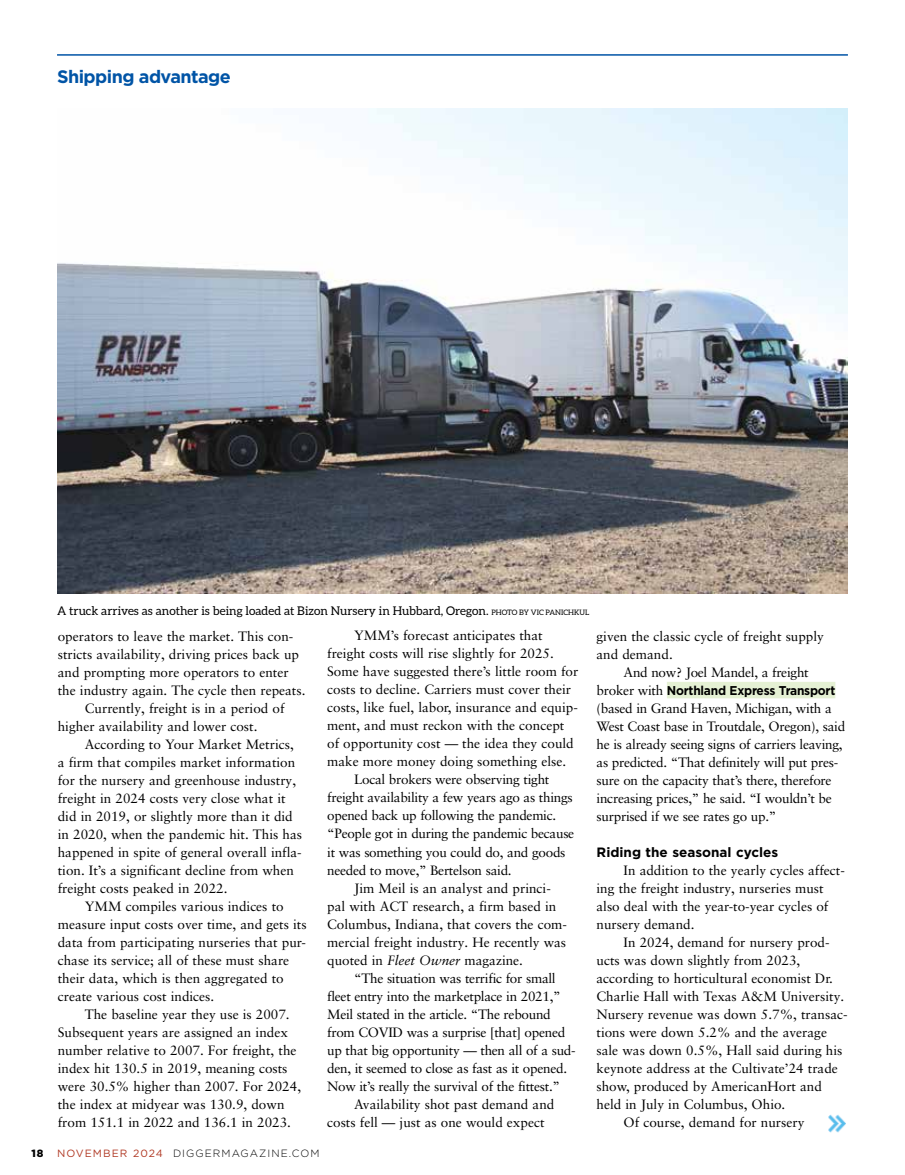
<style>
.page{position:relative;width:905px;height:1175px;background:#fff}
.page>*{position:absolute;margin:0;border:0;box-sizing:border-box;transform-origin:0 0}
.t1{font:700 18px "Gotham";letter-spacing:-.03em;color:#0054a6}
.t2{font:13.5px/18px "Sabon LT Pro";color:#000}
.t3{font:13.5px/18px "Sabon LT Pro";letter-spacing:-.02em;color:#000}
.t4{font:700 13.5px "Gotham";color:#000}
.t5{font:700 12.75px "Gotham";letter-spacing:-.02em;color:#000;scale:.94 1}
.t6{font:12px "Aleo";color:#000}
.t7{font:300 10.5px "Gotham";letter-spacing:.1em;color:#000}
.t8{font:900 10.5px "Gotham";color:#000}
.s1{font-size:7.5px}
.s2{font-weight:400;color:#b03823}
.s3{font-style:italic}
.s4{font-family:"Sabon LT Pro";font-weight:400;font-size:13.5px}
</style>
<div class="page">
<div style="left:667px;top:682px;width:168px;height:16px;background:#e5f1d4"></div>
<hr style="left:57px;top:54px;width:790px;height:2px;background:#0054a6">
<img style="left:57px;top:108px;width:790px;height:485px">
<img style="left:828px;top:1114px;width:18px;height:19px">
<h1 class="t1" style="left:57px;top:65px;width:175px">Shipping advantage</h1>
<p class="t6" style="left:57px;top:604px;width:534px">A truck arrives as another is being loaded at Bizon Nursery in Hubbard, Oregon. <span class="s1">PHOTO BY VIC PANICHKUL</span></p>
<p class="t2" style="left:58px;top:626px;width:237px">operators to leave the market. This con-</p>
<p class="t2" style="left:58px;top:644px;width:243px">stricts availability, driving prices back up</p>
<p class="t2" style="left:58px;top:662px;width:232px">and prompting more operators to enter</p>
<p class="t2" style="left:58px;top:680px;width:249px">the industry again. The cycle then repeats.</p>
<p class="t2" style="left:85px;top:698px;width:201px">Currently, freight is in a period of</p>
<p class="t2" style="left:58px;top:716px;width:201px">higher availability and lower cost.</p>
<p class="t2" style="left:85px;top:734px;width:210px">According to Your Market Metrics,</p>
<p class="t2" style="left:58px;top:752px;width:239px">a firm that compiles market information</p>
<p class="t2" style="left:58px;top:770px;width:240px">for the nursery and greenhouse industry,</p>
<p class="t2" style="left:58px;top:788px;width:229px">freight in 2024 costs very close what it</p>
<p class="t2" style="left:58px;top:806px;width:236px">did in 2019, or slightly more than it did</p>
<p class="t2" style="left:58px;top:824px;width:246px">in 2020, when the pandemic hit. This has</p>
<p class="t2" style="left:58px;top:842px;width:245px">happened in spite of general overall infla-</p>
<p class="t2" style="left:58px;top:860px;width:238px">tion. It’s a significant decline from when</p>
<p class="t2" style="left:58px;top:878px;width:171px">freight costs peaked in 2022.</p>
<p class="t2" style="left:85px;top:896px;width:200px">YMM compiles various indices to</p>
<p class="t2" style="left:58px;top:914px;width:250px">measure input costs over time, and gets its</p>
<p class="t2" style="left:58px;top:932px;width:249px">data from participating nurseries that pur-</p>
<p class="t2" style="left:58px;top:950px;width:233px">chase its service; all of these must share</p>
<p class="t2" style="left:58px;top:968px;width:227px">their data, which is then aggregated to</p>
<p class="t2" style="left:58px;top:986px;width:158px">create various cost indices.</p>
<p class="t2" style="left:85px;top:1004px;width:206px">The baseline year they use is 2007.</p>
<p class="t2" style="left:58px;top:1022px;width:231px">Subsequent years are assigned an index</p>
<p class="t2" style="left:58px;top:1040px;width:240px">number relative to 2007. For freight, the</p>
<p class="t2" style="left:58px;top:1058px;width:231px">index hit 130.5 in 2019, meaning costs</p>
<p class="t2" style="left:58px;top:1076px;width:245px">were 30.5% higher than 2007. For 2024,</p>
<p class="t2" style="left:58px;top:1094px;width:228px">the index at midyear was 130.9, down</p>
<p class="t2" style="left:58px;top:1112px;width:235px">from 151.1 in 2022 and 136.1 in 2023.</p>
<p class="t8" style="left:31px;top:1145px;width:14px">18</p>
<p class="t7" style="left:57px;top:1146px;width:264px"><span class="s2">NOVEMBER 2024</span> DIGGERMAGAZINE.COM</p>
<p class="t2" style="left:354px;top:626px;width:190px">YMM’s forecast anticipates that</p>
<p class="t2" style="left:327px;top:644px;width:228px">freight costs will rise slightly for 2025.</p>
<p class="t2" style="left:327px;top:662px;width:253px">Some have suggested there’s little room for</p>
<p class="t2" style="left:327px;top:680px;width:245px">costs to decline. Carriers must cover their</p>
<p class="t2" style="left:327px;top:698px;width:252px">costs, like fuel, labor, insurance and equip-</p>
<p class="t2" style="left:327px;top:716px;width:239px">ment, and must reckon with the concept</p>
<p class="t2" style="left:327px;top:734px;width:248px">of opportunity cost — the idea they could</p>
<p class="t2" style="left:327px;top:752px;width:240px">make more money doing something else.</p>
<p class="t3" style="left:354px;top:770px;width:197px">Local brokers were observing tight</p>
<p class="t3" style="left:327px;top:788px;width:247px">freight availability a few years ago as things</p>
<p class="t3" style="left:327px;top:806px;width:230px">opened back up following the pandemic.</p>
<p class="t3" style="left:327px;top:824px;width:248px">“People got in during the pandemic because</p>
<p class="t3" style="left:327px;top:842px;width:240px">it was something you could do, and goods</p>
<p class="t3" style="left:327px;top:860px;width:186px">needed to move,” Bertelson said.</p>
<p class="t2" style="left:354px;top:878px;width:198px">Jim Meil is an analyst and princi-</p>
<p class="t2" style="left:327px;top:896px;width:231px">pal with ACT research, a firm based in</p>
<p class="t2" style="left:327px;top:914px;width:241px">Columbus, Indiana, that covers the com-</p>
<p class="t2" style="left:327px;top:932px;width:240px">mercial freight industry. He recently was</p>
<p class="t2" style="left:327px;top:950px;width:197px">quoted in <span class="s3">Fleet Owner</span> magazine.</p>
<p class="t3" style="left:354px;top:968px;width:203px">“The situation was terrific for small</p>
<p class="t3" style="left:327px;top:986px;width:235px">fleet entry into the marketplace in 2021,”</p>
<p class="t3" style="left:327px;top:1004px;width:225px">Meil stated in the article. “The rebound</p>
<p class="t3" style="left:327px;top:1022px;width:240px">from COVID was a surprise [that] opened</p>
<p class="t3" style="left:327px;top:1040px;width:250px">up that big opportunity — then all of a sud-</p>
<p class="t3" style="left:327px;top:1058px;width:241px">den, it seemed to close as fast as it opened.</p>
<p class="t3" style="left:327px;top:1076px;width:234px">Now it’s really the survival of the fittest.”</p>
<p class="t2" style="left:354px;top:1094px;width:202px">Availability shot past demand and</p>
<p class="t2" style="left:327px;top:1112px;width:219px">costs fell — just as one would expect</p>
<p class="t2" style="left:596px;top:626px;width:229px">given the classic cycle of freight supply and demand.</p>
<p class="t3" style="left:623px;top:662px;width:187px">And now? Joel Mandel, a freight</p>
<p class="t5" style="left:596px;top:681px;width:255px"><span class="s4">broker with</span> Northland Express Transport</p>
<p class="t3" style="left:596px;top:698px;width:250px">(based in Grand Haven, Michigan, with a West Coast base in Troutdale, Oregon), said he is already seeing signs of carriers leaving, as predicted. “That definitely will put pres&shy;sure on the capacity that’s there, therefore increasing prices,” he said. “I wouldn’t be surprised if we see rates go up.”</p>
<p class="t4" style="left:596px;top:843px;width:183px">Riding the seasonal cycles</p>
<p class="t2" style="left:596px;top:860px;width:250px;text-indent:27px">In addition to the yearly cycles affect&shy;ing the freight industry, nurseries must also deal with the year-to-year cycles of nursery demand.</p>
<p class="t2" style="left:623px;top:932px;width:207px">In 2024, demand for nursery prod-</p>
<p class="t2" style="left:596px;top:950px;width:205px">ucts was down slightly from 2023,</p>
<p class="t2" style="left:596px;top:968px;width:238px">according to horticultural economist Dr.</p>
<p class="t2" style="left:596px;top:986px;width:249px">Charlie Hall with Texas A&amp;M University.</p>
<p class="t2" style="left:596px;top:1004px;width:252px">Nursery revenue was down 5.7%, transac-</p>
<p class="t2" style="left:596px;top:1022px;width:232px">tions were down 5.2% and the average</p>
<p class="t2" style="left:596px;top:1040px;width:247px">sale was down 0.5%, Hall said during his</p>
<p class="t2" style="left:596px;top:1058px;width:243px">keynote address at the Cultivate’24 trade</p>
<p class="t2" style="left:596px;top:1076px;width:227px">show, produced by AmericanHort and</p>
<p class="t2" style="left:596px;top:1094px;width:190px">held in July in Columbus, Ohio.</p>
<p class="t2" style="left:623px;top:1112px;width:182px">Of course, demand for nursery</p>
</div>
